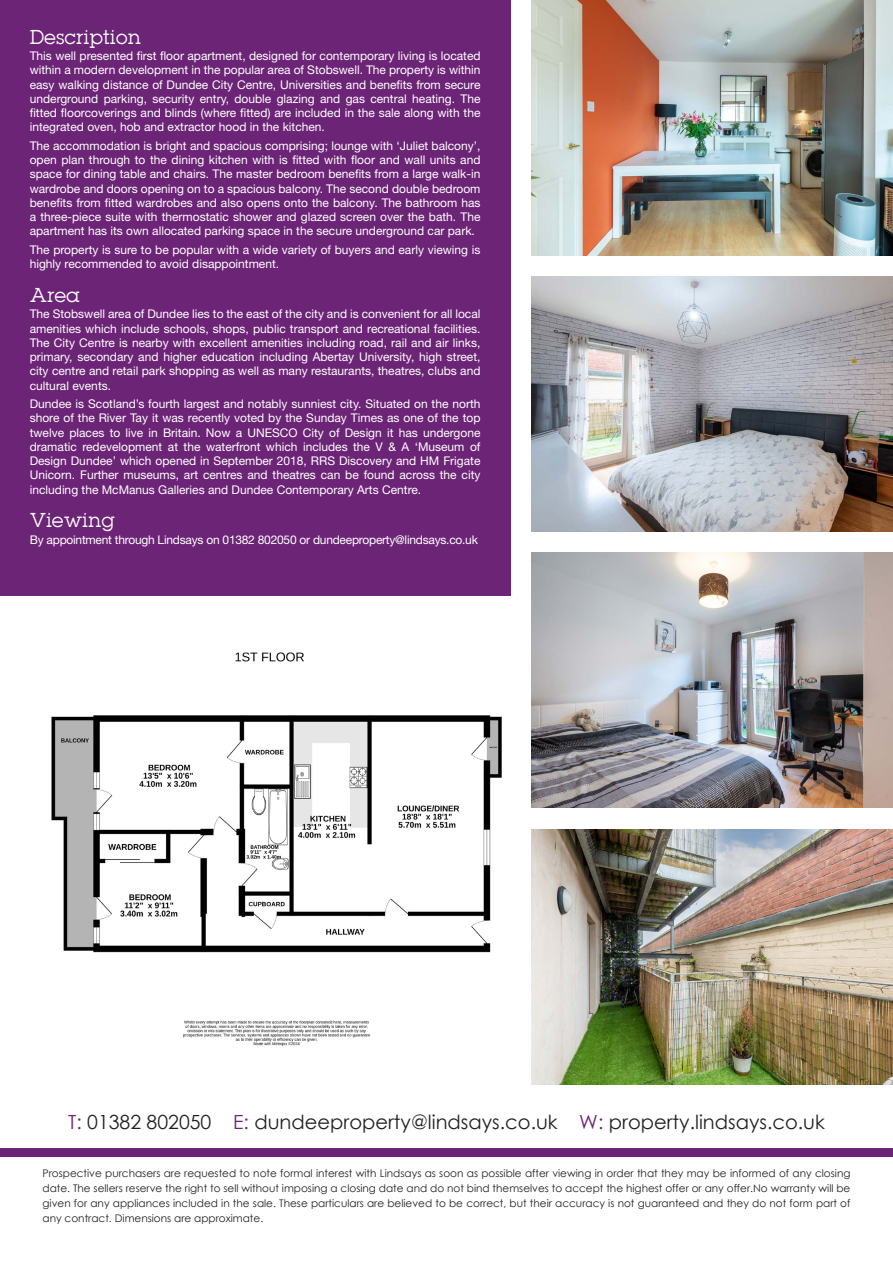
<style>
.page{position:relative;width:893px;height:1263px;background:#fff}
.page>*{position:absolute;margin:0;border:0;box-sizing:border-box;transform-origin:0 0}
.t1{font:19.5px "Century Gothic";color:#231f20}
.t2{font:18px "Lubalin";color:#fff}
.t3{font:12px/14.2px "Helvetica Neue LT Std";color:#fff;text-align:justify}
.t4{font:12px "Helvetica Neue LT Std";letter-spacing:-.02em;color:#fff}
.t5{font:10.5px/15px "Century Gothic";color:#231f20;text-align:justify}
.s1{color:#6c2476}
</style>
<div class="page">
<div style="left:0;top:0;width:510px;height:595px;background:#6c2476"></div>
<div style="left:0;top:1148px;width:893px;height:9px;background:#6c2476"></div>
<img style="left:531px;top:0;width:362px;height:255px">
<img style="left:531px;top:276px;width:362px;height:255px">
<img style="left:531px;top:553px;width:362px;height:255px">
<img style="left:531px;top:829px;width:362px;height:255px">
<img style="left:51px;top:652px;width:451px;height:393px">
<h2 class="t2" style="left:30px;top:25px;width:113px">Description</h2>
<p class="t3" style="left:30px;top:49px;width:452px">This well presented first floor apartment, designed for contemporary living is located within a modern development in the popular area of Stobswell. The property is within easy walking distance of Dundee City Centre, Universities and benefits from secure underground parking, security entry, double glazing and gas central heating. The fitted floorcoverings and blinds (where fitted) are included in the sale along with the integrated oven, hob and extractor hood in the kitchen.</p>
<p class="t3" style="left:30px;top:138px;width:452px">The accommodation is bright and spacious comprising; lounge with ‘Juliet balcony’, open plan through to the dining kitchen with is fitted with floor and wall units and space for dining table and chairs. The master bedroom benefits from a large walk-in wardrobe and doors opening on to a spacious balcony. The second double bedroom benefits from fitted wardrobes and also opens onto the balcony. The bathroom has a three-piece suite with thermostatic shower and glazed screen over the bath. The apartment has its own allocated parking space in the secure underground car park.</p>
<p class="t3" style="left:30px;top:242px;width:452px">The property is sure to be popular with a wide variety of buyers and early viewing is highly recommended to avoid disappointment.</p>
<h2 class="t2" style="left:30px;top:283px;width:52px">Area</h2>
<p class="t3" style="left:30px;top:307px;width:452px">The Stobswell area of Dundee lies to the east of the city and is convenient for all local amenities which include schools, shops, public transport and recreational facilities.<br>The City Centre is nearby with excellent amenities including road, rail and air links, primary, secondary and higher education including Abertay University, high street, city centre and retail park shopping as well as many restaurants, theatres, clubs and cultural events.</p>
<p class="t3" style="left:30px;top:396px;width:452px">Dundee is Scotland’s fourth largest and notably sunniest city. Situated on the north shore of the River Tay it was recently voted by the Sunday Times as one of the top twelve places to live in Britain. Now a UNESCO City of Design it has undergone dramatic redevelopment at the waterfront which includes the V &amp; A ‘Museum of Design Dundee’ which opened in September 2018, RRS Discovery and HM Frigate Unicorn. Further museums, art centres and theatres can be found across the city including the McManus Galleries and Dundee Contemporary Arts Centre.</p>
<h2 class="t2" style="left:30px;top:508px;width:87px">Viewing</h2>
<p class="t4" style="left:30px;top:532px;width:450px">By appointment through Lindsays on 01382 802050 or dundeeproperty@lindsays.co.uk</p>
<h1 class="t1" style="left:68px;top:1108px;width:758px"><span class="s1">T:</span> 01382 802050 <span class="s1">E:</span> dundeeproperty@lindsays.co.uk <span class="s1">W:</span> property.lindsays.co.uk</h1>
<p class="t5" style="left:43px;top:1166px;width:809px">Prospective purchasers are requested to note formal interest with Lindsays as soon as possible after viewing in order that they may be informed of any closing date. The sellers reserve the right to sell without imposing a closing date and do not bind themselves to accept the highest offer or any offer.No warranty will be given for any appliances included in the sale. These particulars are believed to be correct, but their accuracy is not guaranteed and they do not form part of any contract. Dimensions are approximate.</p>
</div>
